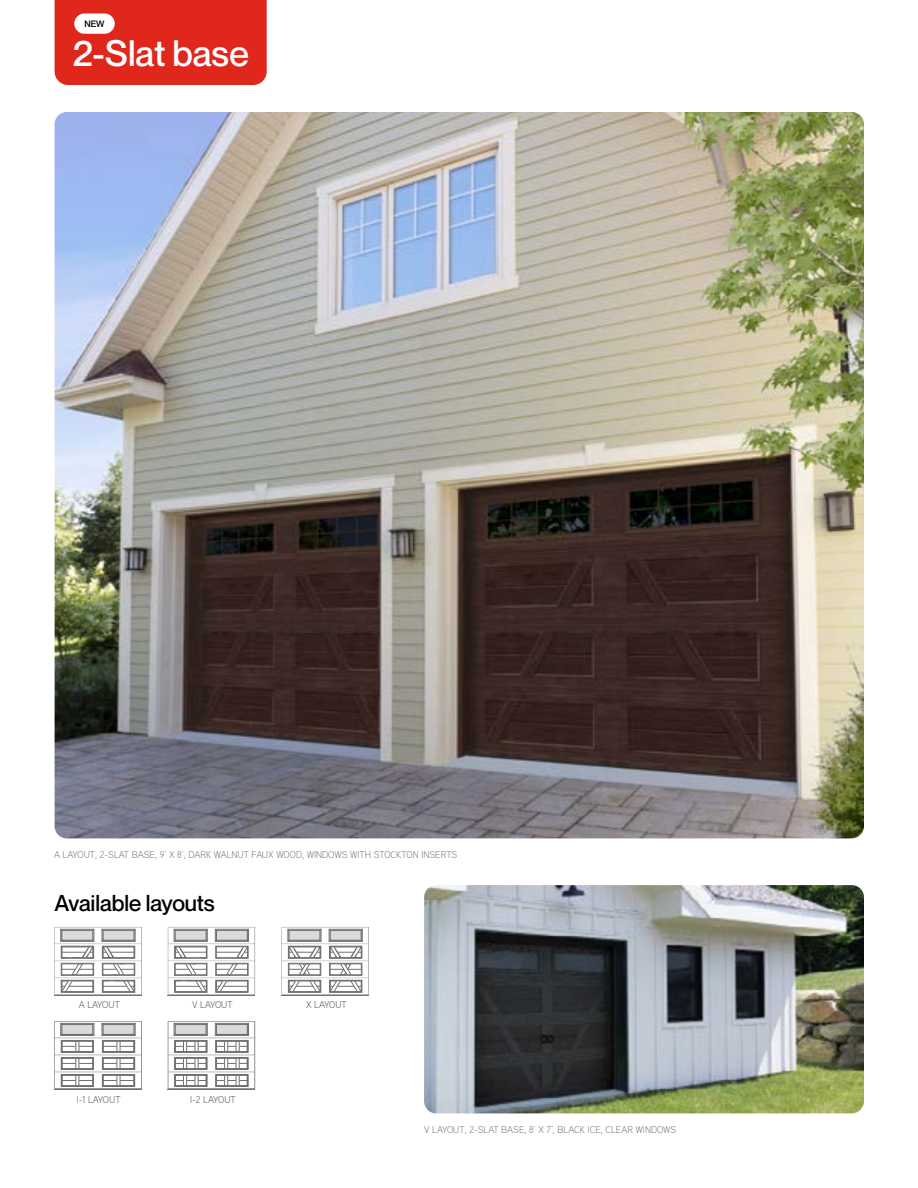
<style>
.page{position:relative;width:918px;height:1188px;background:#fff}
.page>*{position:absolute;margin:0;border:0;box-sizing:border-box;transform-origin:0 0}
.t1{font:500 36px "Neue Montreal";color:#fff}
.t2{font:500 22.5px "Neue Montreal";letter-spacing:-.005em;color:#000}
.t3{font:300 9.75px "Aaux";color:#4b4b4d}
.t4{font:500 9px "Neue Montreal";color:#000}
</style>
<div class="page">
<img style="left:55px;top:112px;width:809px;height:726px">
<hr style="left:54px;top:1089px;width:88px;height:1px;background:#707172">
<svg style="left:54px;top:1021px;width:88px;height:68px"></svg>
<hr style="left:168px;top:1089px;width:87px;height:1px;background:#707172">
<svg style="left:168px;top:1021px;width:87px;height:68px"></svg>
<hr style="left:282px;top:995px;width:87px;height:1px;background:#707172">
<svg style="left:282px;top:927px;width:87px;height:68px"></svg>
<hr style="left:54px;top:995px;width:88px;height:1px;background:#707172">
<svg style="left:54px;top:927px;width:88px;height:68px"></svg>
<hr style="left:168px;top:995px;width:87px;height:1px;background:#707172">
<svg style="left:168px;top:927px;width:87px;height:68px"></svg>
<img style="left:424px;top:885px;width:440px;height:228px">
<div style="left:55px;top:0;width:212px;height:85px;background:#df271c"></div>
<div style="left:74px;top:14px;width:41px;height:20px;background:#fff;border-radius:10px"></div>
<p class="t4" style="left:84px;top:18px;width:22px">NEW</p>
<h1 class="t1" style="left:73px;top:31px;width:178px">2-Slat base</h1>
<p class="t3" style="left:54px;top:849px;width:405px">A LAYOUT, 2-SLAT BASE, 9’ X 8’, DARK WALNUT FAUX WOOD, WINDOWS WITH STOCKTON INSERTS</p>
<h2 class="t2" style="left:54px;top:889px;width:162px">Available layouts</h2>
<p class="t3" style="left:79px;top:998px;width:43px">A LAYOUT</p>
<p class="t3" style="left:192px;top:998px;width:42px">V LAYOUT</p>
<p class="t3" style="left:306px;top:998px;width:42px">X LAYOUT</p>
<p class="t3" style="left:77px;top:1093px;width:45px">I-1 LAYOUT</p>
<p class="t3" style="left:190px;top:1093px;width:47px">I-2 LAYOUT</p>
<p class="t3" style="left:424px;top:1124px;width:254px">V LAYOUT, 2-SLAT BASE, 8’ X 7’, BLACK ICE, CLEAR WINDOWS</p>
</div>
